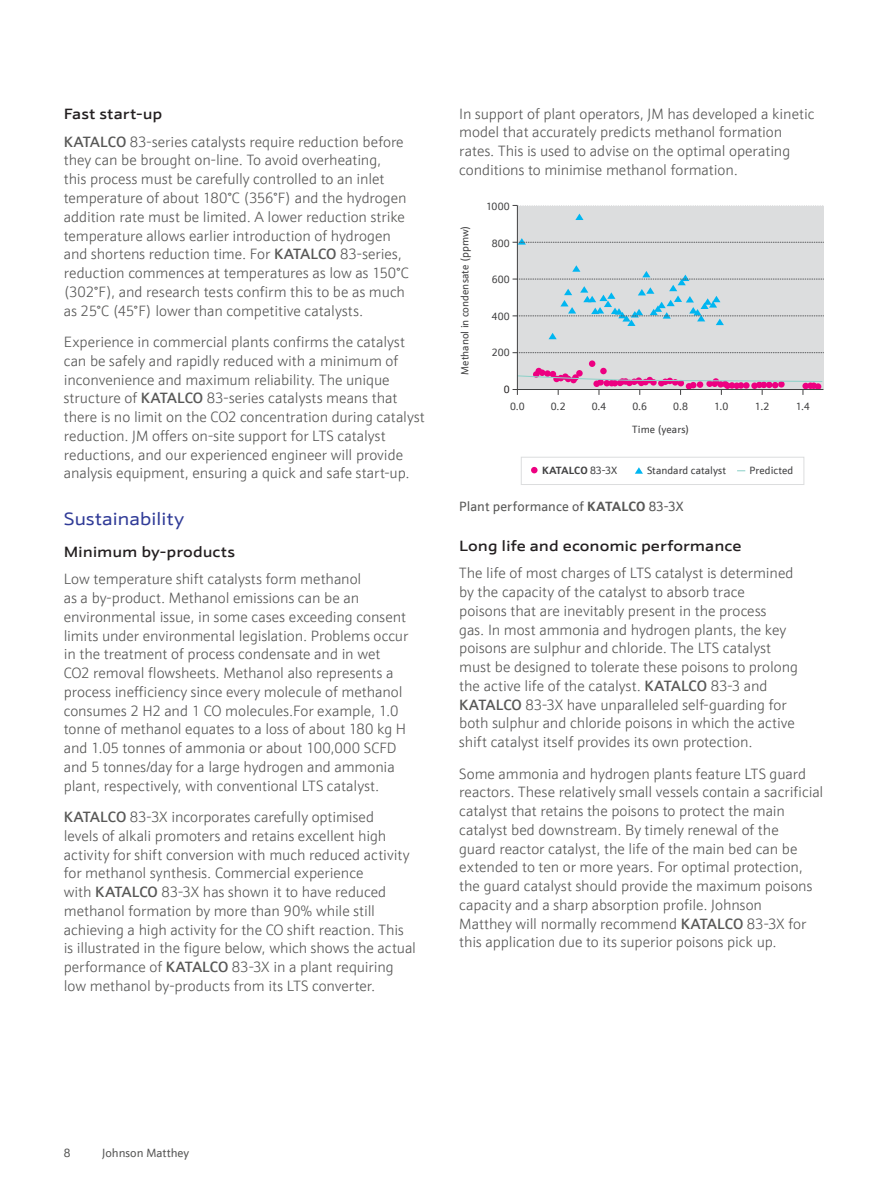
<style>
.page{position:relative;width:893px;height:1191px;background:#fff}
.page>*{position:absolute;margin:0;border:0;box-sizing:border-box;transform-origin:0 0}
.BODY_COPY{font:18px "JM Sans Extended";letter-spacing:-.02em;color:#303b97}
.t1{font:300 15px/18.8px "JM Sans";letter-spacing:-.005em;color:#585857}
.t2{font:500 15px "JM Sans Extended";color:#231f20}
.t3{font:13.5px "JM Sans";letter-spacing:.005em;color:#585857}
.t4{font:12px "JM Sans";color:#585857}
.t5{font:10.65px/22.8px "JM Sans";letter-spacing:.005em;color:#414142}
.t6{font:700 10.65px "JM Sans";color:#414142}
.t7{font:10.65px "JM Sans";color:#231f20}
.s1{font-weight:500}
.s2{font-weight:400}
.s3{font-weight:700}
</style>
<div class="page">
<div style="left:517px;top:205px;width:306px;height:184px;background:#dcddde"></div>
<div style="left:521px;top:457px;width:283px;height:28px;border:1px solid #dcddde"></div>
<svg style="left:548px;top:333px;width:9px;height:6px"></svg>
<svg style="left:575px;top:213px;width:8px;height:7px"></svg>
<div style="left:535px;top:368px;width:7px;height:6px;background:#ed0081;border-radius:50%"></div>
<div style="left:539px;top:369px;width:6px;height:7px;background:#ed0081;border-radius:50%"></div>
<div style="left:589px;top:360px;width:6px;height:7px;background:#ed0081;border-radius:50%"></div>
<div style="left:600px;top:368px;width:7px;height:6px;background:#ed0081;border-radius:50%"></div>
<svg style="left:635px;top:467px;width:8px;height:7px"></svg>
<svg style="left:531px;top:467px;width:6px;height:6px"></svg>
<hr style="left:513px;top:389px;width:310px;height:1px;background:#414142">
<svg style="left:513px;top:352px;width:311px;height:1px"></svg>
<svg style="left:513px;top:265px;width:311px;height:61px"></svg>
<svg style="left:513px;top:238px;width:311px;height:7px"></svg>
<svg style="left:513px;top:205px;width:309px;height:1px"></svg>
<hr style="left:517px;top:205px;width:1px;height:190px;background:#414142">
<svg style="left:516px;top:371px;width:307px;height:24px"></svg>
<p class="t2" style="left:64px;top:105px;width:100px">Fast start-up</p>
<p class="t1" style="left:64px;top:132px;width:346px"><span class="s1">KATALCO</span> 83-series catalysts require reduction before they can be brought on-line. To avoid overheating,<br>this process must be carefully controlled to an inlet temperature of about 180°C (356°F) and the hydrogen addition rate must be limited. A lower reduction strike temperature allows earlier introduction of hydrogen and shortens reduction time. For <span class="s1">KATALCO</span> 83-series, reduction commences at temperatures as low as 150°C (302°F), and research tests confirm this to be as much as 25°C (45°F) lower than competitive catalysts.</p>
<p class="t1" style="left:64px;top:332px;width:363px">Experience in commercial plants confirms the catalyst can be safely and rapidly reduced with a minimum of inconvenience and maximum reliability. The unique structure of <span class="s1">KATALCO</span> 83-series catalysts means that there is no limit on the CO2 concentration during catalyst reduction. JM offers on-site support for LTS catalyst reductions, and our experienced engineer will provide analysis equipment, ensuring a quick and safe start-up.</p>
<p class="BODY_COPY" style="left:64px;top:509px;width:122px">Sustainability</p>
<p class="t2" style="left:64px;top:543px;width:173px">Minimum by-products</p>
<p class="t1" style="left:64px;top:569px;width:346px">Low temperature shift catalysts form methanol<br>as a by‑product. Methanol emissions can be an environmental issue, in some cases exceeding consent limits under environmental legislation. Problems occur in the treatment of process condensate and in wet CO2 removal flowsheets. Methanol also represents a process inefficiency since every molecule of methanol consumes 2 H2 and 1 CO molecules.For example, 1.0 tonne of methanol equates to a loss of about 180 kg H and 1.05 tonnes of ammonia or about 100,000 SCFD and 5 tonnes/day for a large hydrogen and ammonia plant, respectively, with conventional LTS catalyst.</p>
<p class="t1" style="left:64px;top:807px;width:354px"><span class="s1">KATALCO</span> 83-3X incorporates carefully optimised<br>levels of alkali promoters and retains excellent high activity for shift conversion with much reduced activity for methanol synthesis. Commercial experience<br>with <span class="s1">KATALCO</span> 83-3X has shown it to have reduced methanol formation by more than 90% while still achieving a high activity for the CO shift reaction. This is illustrated in the figure below, which shows the actual performance of <span class="s1">KATALCO</span> 83-3X in a plant requiring low methanol by-products from its LTS converter.</p>
<p class="t1" style="left:459px;top:104px;width:357px">In support of plant operators, JM has developed a kinetic model that accurately predicts methanol formation rates. This is used to advise on the optimal operating conditions to minimise methanol formation.</p>
<p class="t5" style="left:453px;top:375px;width:151px;rotate:-90deg">Methanol in condensate (ppmw)</p>
<p class="t5" style="left:486px;top:195px;width:25px">1000</p>
<p class="t5" style="left:492px;top:231px;width:20px">800</p>
<p class="t5" style="left:492px;top:268px;width:20px">600</p>
<p class="t5" style="left:492px;top:304px;width:20px">400</p>
<p class="t5" style="left:492px;top:341px;width:19px">200</p>
<p class="t7" style="left:504px;top:382px;width:7px">0</p>
<p class="t5" style="left:510px;top:395px;width:16px">0.0</p>
<p class="t5" style="left:551px;top:395px;width:16px">0.2</p>
<p class="t5" style="left:592px;top:395px;width:16px">0.4</p>
<p class="t5" style="left:632px;top:395px;width:59px">0.6<br>Time (years)</p>
<p class="t5" style="left:673px;top:395px;width:16px">0.8</p>
<p class="t5" style="left:714px;top:395px;width:16px">1.0</p>
<p class="t5" style="left:755px;top:395px;width:16px">1.2</p>
<p class="t5" style="left:796px;top:395px;width:16px">1.4</p>
<p class="t6" style="left:542px;top:463px;width:77px">KATALCO <span class="s2">83-3X</span></p>
<p class="t5" style="left:647px;top:458px;width:81px">Standard catalyst</p>
<p class="t5" style="left:750px;top:458px;width:45px">Predicted</p>
<p class="t3" style="left:459px;top:498px;width:226px">Plant performance of <span class="s3">KATALCO</span> 83-3X</p>
<p class="t2" style="left:459px;top:537px;width:284px">Long life and economic performance</p>
<p class="t1" style="left:459px;top:563px;width:340px">The life of most charges of LTS catalyst is determined by the capacity of the catalyst to absorb trace<br>poisons that are inevitably present in the process<br>gas. In most ammonia and hydrogen plants, the key poisons are sulphur and chloride. The LTS catalyst must be designed to tolerate these poisons to prolong the active life of the catalyst. <span class="s1">KATALCO</span> 83-3 and <span class="s1">KATALCO</span> 83-3X have unparalleled self-guarding for both sulphur and chloride poisons in which the active shift catalyst itself provides its own protection.</p>
<p class="t1" style="left:459px;top:764px;width:366px">Some ammonia and hydrogen plants feature LTS guard reactors. These relatively small vessels contain a sacrificial catalyst that retains the poisons to protect the main catalyst bed downstream. By timely renewal of the<br>guard reactor catalyst, the life of the main bed can be extended to ten or more years. For optimal protection, the guard catalyst should provide the maximum poisons capacity and a sharp absorption profile. Johnson<br>Matthey will normally recommend <span class="s1">KATALCO</span> 83-3X for this application due to its superior poisons pick up.</p>
<p class="t4" style="left:64px;top:1145px;width:8px">8</p>
<p class="t4" style="left:102px;top:1145px;width:89px">Johnson Matthey</p>
</div>
